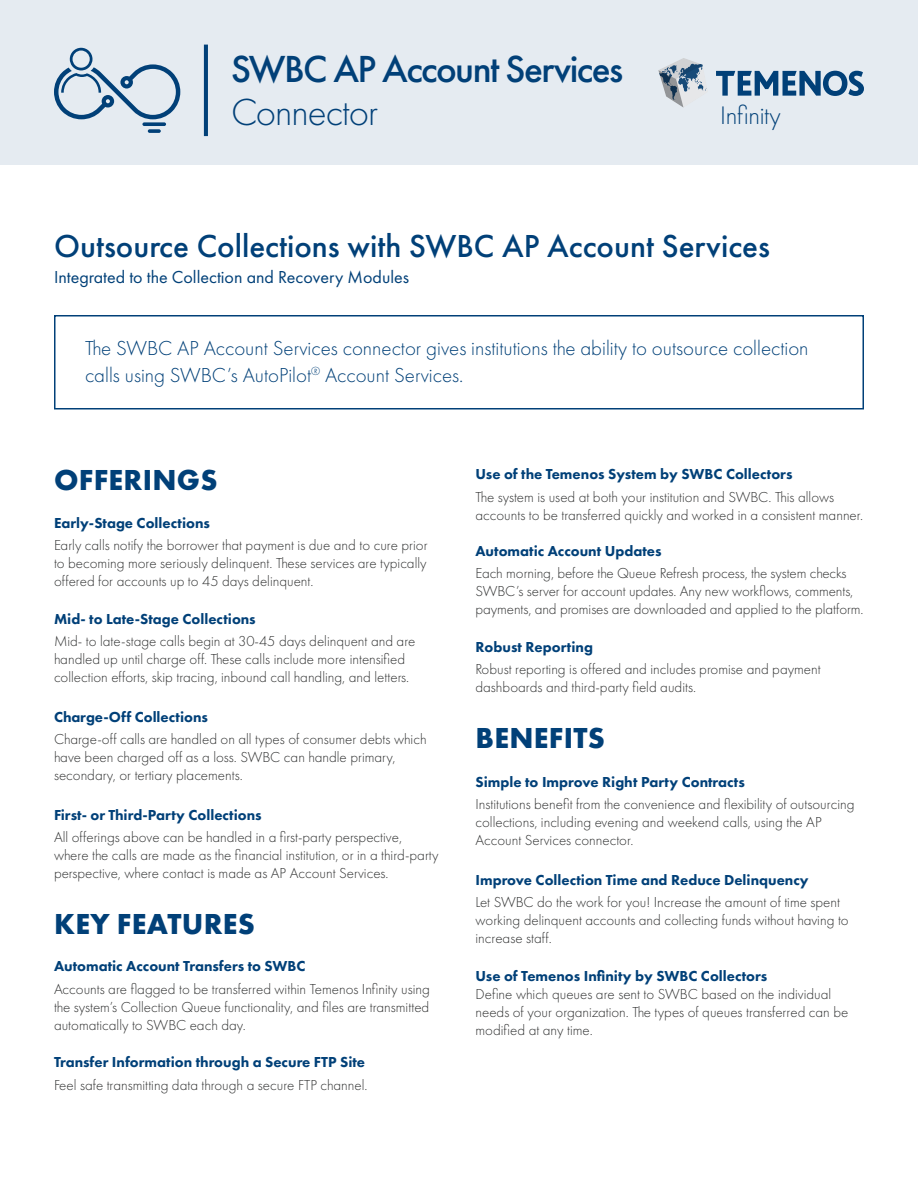
<style>
.page{position:relative;width:918px;height:1188px;background:#fff}
.page>*{position:absolute;margin:0;border:0;box-sizing:border-box;transform-origin:0 0}
.Connector_Name{font:500 39.15px "Futura PT";letter-spacing:-.04em;color:#014078}
.Connector_Name-2{font:300 39.15px "Futura PT";letter-spacing:-.025em;color:#014078}
.t1{font:500 33px "Futura PT";color:#014078}
.Section_Titles{font:700 30px "Futura PT";letter-spacing:.01em;color:#014078}
.t2{font:300 26.4px "Futura PT";letter-spacing:-.015em;color:#014078}
.Opening_Paragraph{font:300 21px/27px "Futura PT";color:#014078}
.Sub_Title{font:18px "Futura PT";color:#014078}
.Body_Copy{font:300 15px/18px "Futura PT";color:#313232}
.Section_Header{font:800 15px "Futura PT";color:#014078}
</style>
<div class="page">
<div style="left:0;top:0;width:918px;height:165px;background:#e5ebf1"></div>
<svg style="left:716px;top:71px;width:148px;height:25px"></svg>
<svg style="left:658px;top:58px;width:49px;height:50px"></svg>
<hr style="left:204px;top:45px;width:4px;height:91px;background:#014078">
<svg style="left:142px;top:122px;width:24px;height:4px"></svg>
<svg style="left:148px;top:129px;width:13px;height:4px"></svg>
<svg style="left:54px;top:48px;width:126px;height:71px"></svg>
<div style="left:54px;top:315px;width:810px;height:95px;border:2px solid #014078"></div>
<p class="Connector_Name" style="left:231px;top:45px;width:394px">SWBC AP Account Services</p>
<p class="Connector_Name-2" style="left:231px;top:90px;width:149px">Connector</p>
<h3 class="t2" style="left:720px;top:100px;width:62px">Infinity</h3>
<p class="t1" style="left:54px;top:226px;width:718px">Outsource Collections with SWBC AP Account Services</p>
<p class="Sub_Title" style="left:54px;top:266px;width:357px">Integrated to the Collection and Recovery Modules</p>
<p class="Opening_Paragraph" style="left:85px;top:335px;width:725px">The SWBC AP Account Services connector gives institutions the ability to outsource collection calls using SWBC’s AutoPilot<sup>®</sup> Account Services.</p>
<p class="Section_Titles" style="left:54px;top:461px;width:165px">OFFERINGS</p>
<p class="Section_Header" style="left:54px;top:514px;width:157px">Early-Stage Collections</p>
<p class="Body_Copy" style="left:54px;top:537px;width:375px;text-align:justify">Early calls notify the borrower that payment is due and to cure prior to becoming more seriously delinquent. These services are typically offered for accounts up to 45 days delinquent.</p>
<p class="Section_Header" style="left:54px;top:610px;width:203px">Mid- to Late-Stage Collections</p>
<p class="Body_Copy" style="left:54px;top:633px;width:363px">Mid- to late-stage calls begin at 30-45 days delinquent and are handled up until charge off. These calls include more intensified collection efforts, skip tracing, inbound call handling, and letters.</p>
<p class="Section_Header" style="left:54px;top:707px;width:155px">Charge-Off Collections</p>
<p class="Body_Copy" style="left:54px;top:730px;width:374px">Charge-off calls are handled on all types of consumer debts which have been charged off as a loss. SWBC can handle primary, secondary, or tertiary placements.</p>
<p class="Section_Header" style="left:54px;top:805px;width:209px">First- or Third-Party Collections</p>
<p class="Body_Copy" style="left:54px;top:828px;width:386px">All offerings above can be handled in a first-party perspective, where the calls are made as the financial institution, or in a third-party perspective, where contact is made as AP Account Services.</p>
<p class="Section_Titles" style="left:54px;top:904px;width:202px">KEY FEATURES</p>
<p class="Section_Header" style="left:54px;top:957px;width:253px">Automatic Account Transfers to SWBC</p>
<p class="Body_Copy" style="left:54px;top:980px;width:377px;text-align:justify">Accounts are flagged to be transferred within Temenos Infinity using the system’s Collection Queue functionality, and files are transmitted automatically to SWBC each day.</p>
<p class="Section_Header" style="left:54px;top:1053px;width:313px">Transfer Information through a Secure FTP Site</p>
<p class="Body_Copy" style="left:54px;top:1076px;width:315px">Feel safe transmitting data through a secure FTP channel.</p>
<p class="Section_Header" style="left:476px;top:465px;width:319px">Use of the Temenos System by SWBC Collectors</p>
<p class="Body_Copy" style="left:476px;top:488px;width:389px">The system is used at both your institution and SWBC. This allows accounts to be transferred quickly and worked in a consistent manner.</p>
<p class="Section_Header" style="left:476px;top:541px;width:188px">Automatic Account Updates</p>
<p class="Body_Copy" style="left:476px;top:564px;width:390px">Each morning, before the Queue Refresh process, the system checks<br>SWBC’s server for account updates. Any new workflows, comments, payments, and promises are downloaded and applied to the platform.</p>
<p class="Section_Header" style="left:476px;top:637px;width:119px">Robust Reporting</p>
<p class="Body_Copy" style="left:476px;top:660px;width:347px">Robust reporting is offered and includes promise and payment dashboards and third-party field audits.</p>
<p class="Section_Titles" style="left:476px;top:718px;width:131px">BENEFITS</p>
<p class="Section_Header" style="left:476px;top:772px;width:271px">Simple to Improve Right Party Contracts</p>
<p class="Body_Copy" style="left:476px;top:795px;width:381px">Institutions benefit from the convenience and flexibility of outsourcing collections, including evening and weekend calls, using the AP<br>Account Services connector.</p>
<p class="Section_Header" style="left:476px;top:870px;width:335px">Improve Collection Time and Reduce Delinquency</p>
<p class="Body_Copy" style="left:476px;top:893px;width:375px">Let SWBC do the work for you! Increase the amount of time spent working delinquent accounts and collecting funds without having to increase staff.</p>
<p class="Section_Header" style="left:476px;top:966px;width:293px">Use of Temenos Infinity by SWBC Collectors</p>
<p class="Body_Copy" style="left:476px;top:985px;width:374px">Define which queues are sent to SWBC based on the individual needs of your organization. The types of queues transferred can be modified at any time.</p>
</div>
